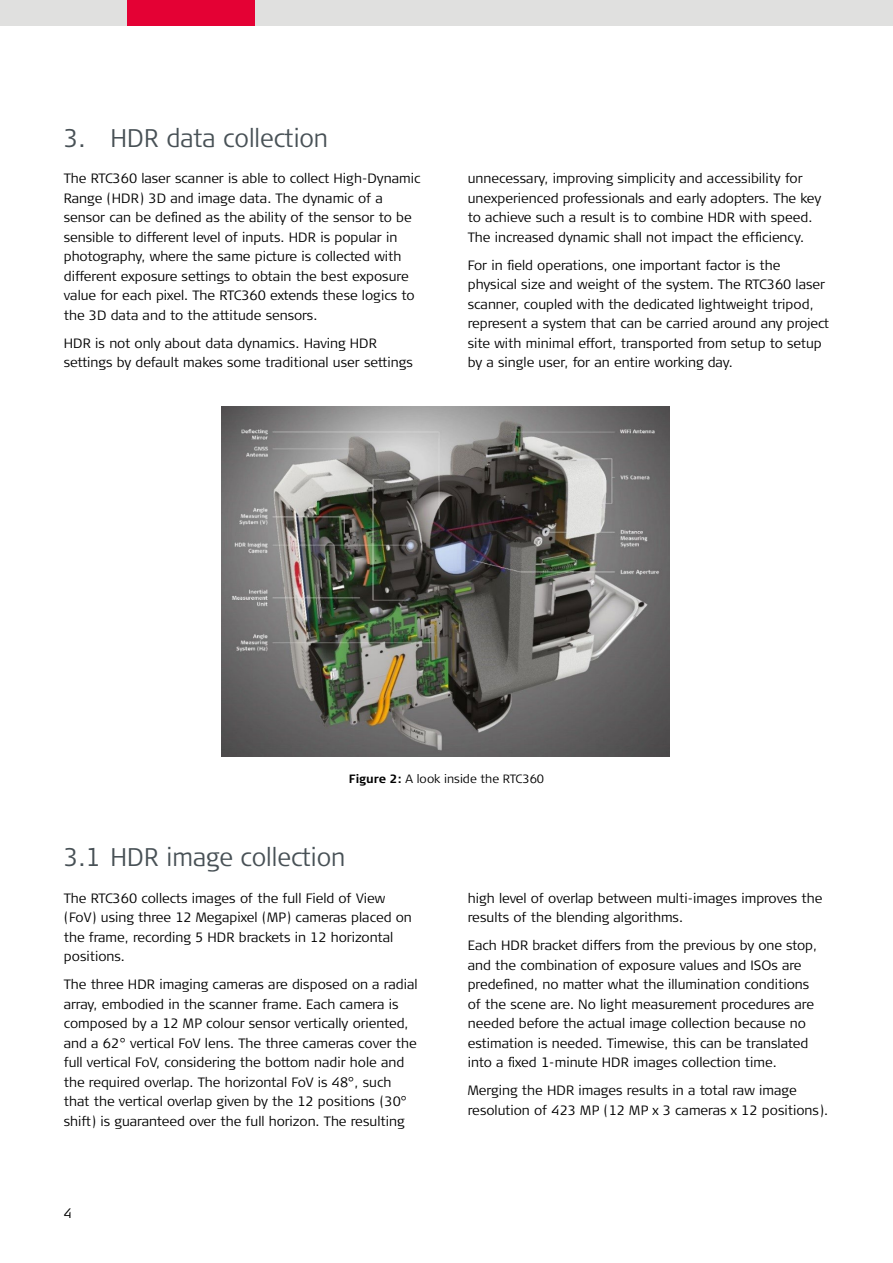
<style>
.page{position:relative;width:893px;height:1263px;background:#fff}
.page>*{position:absolute;margin:0;border:0;box-sizing:border-box;transform-origin:0 0}
.t1{font:300 25.5px "Signa Column";color:#485156;scale:.94 1}
.t2{font:300 13.5px/19.5px "Signa Column";color:#000}
.t3{font:300 12px "Signa Column";color:#000}
.s1{font-style:inherit}
.s2{font-weight:700}
</style>
<div class="page">
<div style="left:0;top:0;width:893px;height:26px;background:#e0e0df"></div>
<div style="left:128px;top:0;width:127px;height:26px;background:#e40134"></div>
<img style="left:222px;top:406px;width:448px;height:351px">
<h1 class="t1" style="left:64px;top:122px;width:283px">3. <span class="s1">HDR</span> data collection</h1>
<p class="t2" style="left:64px;top:169px;width:358px">The RTC360 laser scanner is able to collect High-Dynamic Range (HDR) 3D and image data. The dynamic of a sensor can be defined as the ability of the sensor to be sensible to different level of inputs. HDR is popular in photography, where the same picture is collected with different exposure settings to obtain the best exposure value for each pixel. The RTC360 extends these logics to the 3D data and to the attitude sensors.</p>
<p class="t2" style="left:64px;top:334px;width:351px">HDR is not only about data dynamics. Having HDR settings by default makes some traditional user settings</p>
<p class="t2" style="left:468px;top:169px;width:355px">unnecessary, improving simplicity and accessibility for unexperienced professionals and early adopters. The key to achieve such a result is to combine HDR with speed.<br>The increased dynamic shall not impact the efficiency.</p>
<p class="t2" style="left:468px;top:256px;width:363px">For in field operations, one important factor is the physical size and weight of the system. The RTC360 laser scanner, coupled with the dedicated lightweight tripod, represent a system that can be carried around any project site with minimal effort, transported from setup to setup by a single user, for an entire working day.</p>
<p class="t3" style="left:349px;top:771px;width:197px"><span class="s2">Figure 2:</span> A look inside the RTC360</p>
<h1 class="t1" style="left:64px;top:841px;width:301px">3.1 <span class="s1">HDR</span> image collection</h1>
<p class="t2" style="left:64px;top:889px;width:350px">The RTC360 collects images of the full Field of View (FoV) using three 12 Megapixel (MP) cameras placed on the frame, recording 5 HDR brackets in 12 horizontal positions.</p>
<p class="t2" style="left:64px;top:975px;width:355px">The three HDR imaging cameras are disposed on a radial array, embodied in the scanner frame. Each camera is composed by a 12 MP colour sensor vertically oriented, and a 62° vertical FoV lens. The three cameras cover the full vertical FoV, considering the bottom nadir hole and the required overlap. The horizontal FoV is 48°, such that the vertical overlap given by the 12 positions (30° shift) is guaranteed over the full horizon. The resulting</p>
<p class="t2" style="left:64px;top:1203px;width:10px">4</p>
<p class="t2" style="left:468px;top:889px;width:356px">high level of overlap between multi-images improves the results of the blending algorithms.</p>
<p class="t2" style="left:468px;top:936px;width:351px">Each HDR bracket differs from the previous by one stop, and the combination of exposure values and ISOs are predefined, no matter what the illumination conditions of the scene are. No light measurement procedures are needed before the actual image collection because no estimation is needed. Timewise, this can be translated into a fixed 1-minute HDR images collection time.</p>
<p class="t2" style="left:468px;top:1081px;width:362px">Merging the HDR images results in a total raw image resolution of 423 MP (12 MP x 3 cameras x 12 positions).</p>
</div>
